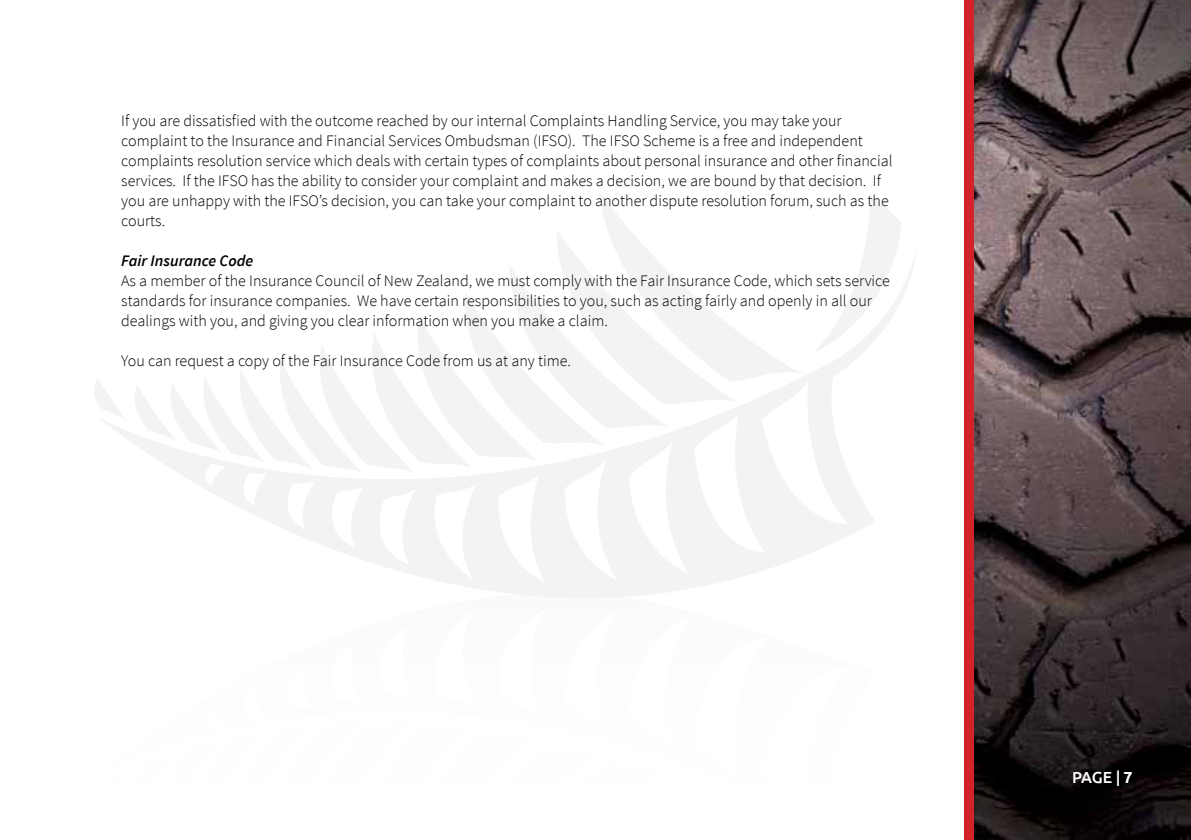
<style>
.page{position:relative;width:1191px;height:840px;background:#fff}
.page>*{position:absolute;margin:0;border:0;box-sizing:border-box;transform-origin:0 0}
.t1{font:300 16px/20px "Source Sans Pro";color:#000}
.t2{font:italic 600 16px "Source Sans Pro";color:#000}
.t3{font:500 16px "Ubuntu";color:#fff}
.s1{font-weight:700}
</style>
<div class="page">
<div style="left:964px;top:0;width:227px;height:839px;background:#d2232a"></div>
<svg style="left:95px;top:194px;width:820px;height:404px"></svg>
<img style="left:974px;top:0;width:217px;height:839px">
<p class="t1" style="left:121px;top:110px;width:773px">If you are dissatisfied with the outcome reached by our internal Complaints Handling Service, you may take your complaint to the Insurance and Financial Services Ombudsman (IFSO). The IFSO Scheme is a free and independent complaints resolution service which deals with certain types of complaints about personal insurance and other financial services. If the IFSO has the ability to consider your complaint and makes a decision, we are bound by that decision. If you are unhappy with the IFSO’s decision, you can take your complaint to another dispute resolution forum, such as the courts.</p>
<p class="t2" style="left:121px;top:250px;width:133px">Fair Insurance Code</p>
<p class="t1" style="left:121px;top:270px;width:770px">As a member of the Insurance Council of New Zealand, we must comply with the Fair Insurance Code, which sets service standards for insurance companies. We have certain responsibilities to you, such as acting fairly and openly in all our dealings with you, and giving you clear information when you make a claim.</p>
<p class="t1" style="left:121px;top:350px;width:451px">You can request a copy of the Fair Insurance Code from us at any time.</p>
<p class="t3" style="left:1072px;top:766px;width:62px">PAGE | <span class="s1">7</span></p>
</div>
